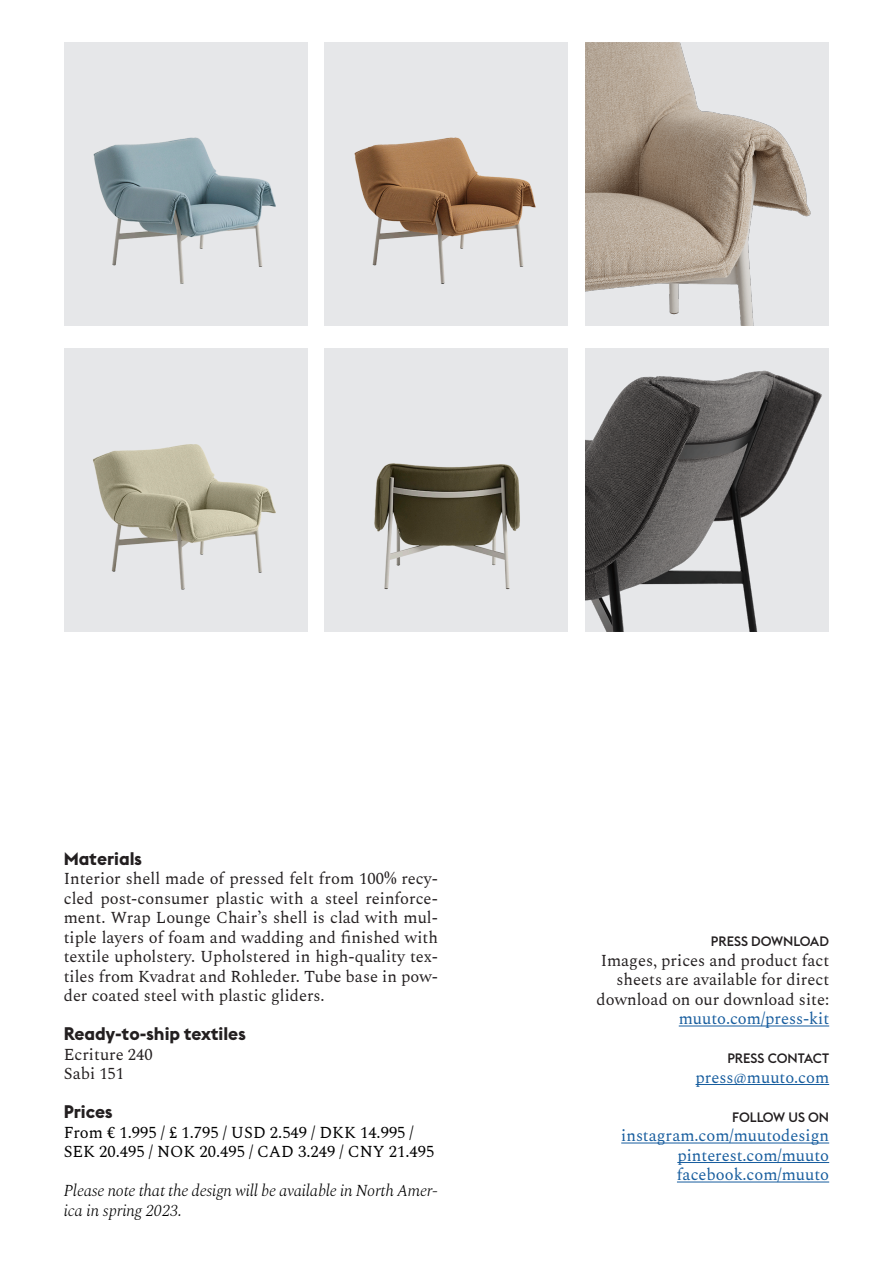
<style>
.page{position:relative;width:893px;height:1263px;background:#fff}
.page>*{position:absolute;margin:0;border:0;box-sizing:border-box;transform-origin:0 0}
.FK_-_Brødtekst_-_Rub{font:700 18px "Euclid Flex";color:#231f20}
.FK_-_brødtekst{font:16.5px/19.5px "Spectral";color:#231f20;text-align:justify}
.FK_-_brødtekst-2{font:16.5px "Spectral";color:#175d9e}
.FK_-_brødtekst-3{font:16.5px "Spectral";color:#000}
.FK_-_brødtekst-4{font:italic 300 16.5px/19.5px "Spectral";letter-spacing:-.01em;color:#000}
.FK_-_Brødtekst_-_Rub-2{font:500 13.5px "Euclid Flex";color:#231f20}
.s1{color:#175d9e}
</style>
<div class="page">
<img style="left:64px;top:43px;width:244px;height:283px">
<img style="left:325px;top:43px;width:243px;height:283px">
<img style="left:585px;top:43px;width:244px;height:283px">
<img style="left:64px;top:348px;width:244px;height:283px">
<img style="left:325px;top:348px;width:243px;height:283px">
<img style="left:585px;top:348px;width:244px;height:283px">
<hr style="left:679px;top:1025px;width:150px;height:1px;background:#175d9e">
<hr style="left:695px;top:1084px;width:134px;height:1px;background:#175d9e">
<hr style="left:621px;top:1142px;width:208px;height:1px;background:#175d9e">
<hr style="left:677px;top:1162px;width:152px;height:1px;background:#175d9e">
<hr style="left:677px;top:1181px;width:152px;height:1px;background:#175d9e">
<p class="FK_-_Brødtekst_-_Rub" style="left:64px;top:848px;width:80px">Materials</p>
<p class="FK_-_brødtekst" style="left:64px;top:868px;width:376px">Interior shell made of pressed felt from 100% recy&shy;cled post-consumer plastic with a steel reinforce&shy;ment. Wrap Lounge Chair’s shell is clad with mul&shy;tiple layers of foam and wadding and finished with textile upholstery. Upholstered in high-quality tex&shy;tiles from Kvadrat and Rohleder. Tube base in pow&shy;der coated steel with plastic gliders.</p>
<p class="FK_-_Brødtekst_-_Rub" style="left:64px;top:1023px;width:184px">Ready-to-ship textiles</p>
<p class="FK_-_brødtekst" style="left:64px;top:1043px;width:90px">Ecriture 240</p>
<p class="FK_-_brødtekst" style="left:64px;top:1063px;width:62px">Sabi 151</p>
<p class="FK_-_Brødtekst_-_Rub" style="left:64px;top:1101px;width:50px">Prices</p>
<p class="FK_-_brødtekst-3" style="left:64px;top:1120px;width:351px">From € 1.995 / £ 1.795 / USD 2.549 / DKK 14.995 /</p>
<p class="FK_-_brødtekst-3" style="left:64px;top:1140px;width:372px">SEK 20.495 / NOK 20.495 / CAD 3.249 / CNY 21.495</p>
<p class="FK_-_brødtekst-4" style="left:64px;top:1180px;width:376px">Please note that the design will be available in North Amer&shy;ica in spring 2023.</p>
<p class="FK_-_Brødtekst_-_Rub-2" style="left:711px;top:933px;width:120px">PRESS DOWNLOAD</p>
<p class="FK_-_brødtekst" style="left:597px;top:949px;width:234px;text-align:right">Images, prices and product fact sheets are available for direct download on our download site: <span class="s1">muuto.com/press-kit</span></p>
<p class="FK_-_Brødtekst_-_Rub-2" style="left:727px;top:1050px;width:103px">PRESS CONTACT</p>
<p class="FK_-_brødtekst-2" style="left:695px;top:1065px;width:135px">press@muuto.com</p>
<p class="FK_-_Brødtekst_-_Rub-2" style="left:732px;top:1109px;width:99px">FOLLOW US ON</p>
<p class="FK_-_brødtekst-2" style="left:621px;top:1123px;width:209px">instagram.com/muutodesign</p>
<p class="FK_-_brødtekst-2" style="left:677px;top:1143px;width:153px">pinterest.com/muuto</p>
<p class="FK_-_brødtekst-2" style="left:677px;top:1162px;width:154px">facebook.com/muuto</p>
</div>
